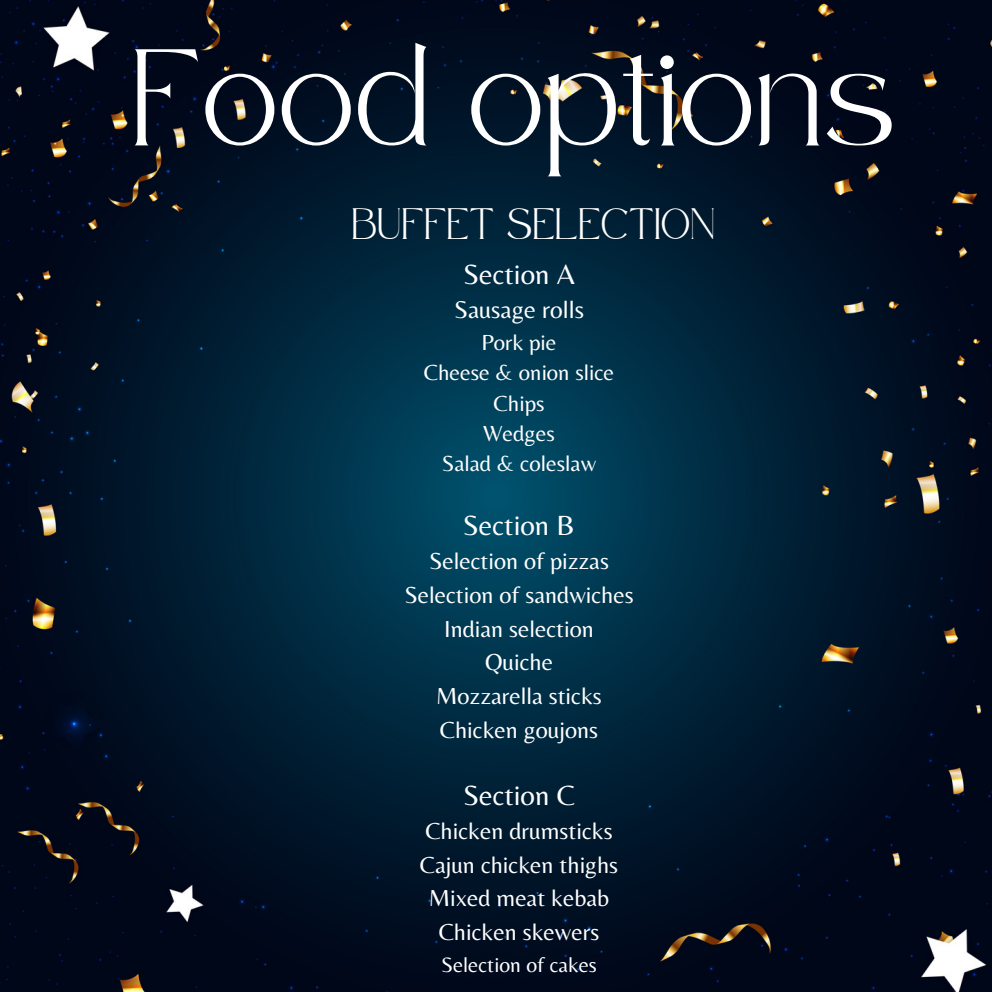
<style>
.page{position:relative;width:992px;height:992px;background:#fff}
.page>*{position:absolute;margin:0;border:0;box-sizing:border-box;transform-origin:0 0}
.t1{font:67px "Safira March";letter-spacing:.04em;color:#fff}
.t2{font:29px "Belleza";color:#fff}
.t3{font:25.25px "Belleza";color:#fff}
.t4{font:24px "Belleza";color:#fff}
.t5{font:22.75px "Belleza";color:#fff}
.t6{font:21.5px "Belleza";color:#fff}
.t7{font:21.5px "Safira March";letter-spacing:.04em;color:#fff}
</style>
<div class="page">
<img style="left:0;top:0;width:992px;height:992px">
<p class="t1" style="left:133px;top:83px;width:763px">Food options</p>
<p class="t7" style="left:352px;top:219px;width:365px">BUFFET SELECTION</p>
<p class="t2" style="left:463px;top:257px;width:113px">Section A</p>
<p class="t3" style="left:454px;top:294px;width:132px">Sausage rolls</p>
<p class="t5" style="left:481px;top:329px;width:77px">Pork pie</p>
<p class="t5" style="left:424px;top:359px;width:192px">Cheese &amp; onion slice</p>
<p class="t5" style="left:494px;top:389px;width:52px">Chips</p>
<p class="t5" style="left:483px;top:420px;width:73px">Wedges</p>
<p class="t5" style="left:442px;top:450px;width:156px">Salad &amp; coleslaw</p>
<p class="t2" style="left:463px;top:508px;width:114px">Section B</p>
<p class="t4" style="left:429px;top:547px;width:181px">Selection of pizzas</p>
<p class="t4" style="left:404px;top:580px;width:231px">Selection of sandwiches</p>
<p class="t4" style="left:444px;top:614px;width:151px">Indian selection</p>
<p class="t4" style="left:485px;top:648px;width:69px">Quiche</p>
<p class="t4" style="left:436px;top:682px;width:167px">Mozzarella sticks</p>
<p class="t4" style="left:440px;top:715px;width:160px">Chicken goujons</p>
<p class="t2" style="left:463px;top:778px;width:113px">Section C</p>
<p class="t4" style="left:425px;top:816px;width:189px">Chicken drumsticks</p>
<p class="t4" style="left:420px;top:850px;width:200px">Cajun chicken thighs</p>
<p class="t4" style="left:429px;top:884px;width:182px">Mixed meat kebab</p>
<p class="t4" style="left:439px;top:918px;width:162px">Chicken skewers</p>
<p class="t6" style="left:441px;top:952px;width:157px">Selection of cakes</p>
</div>
